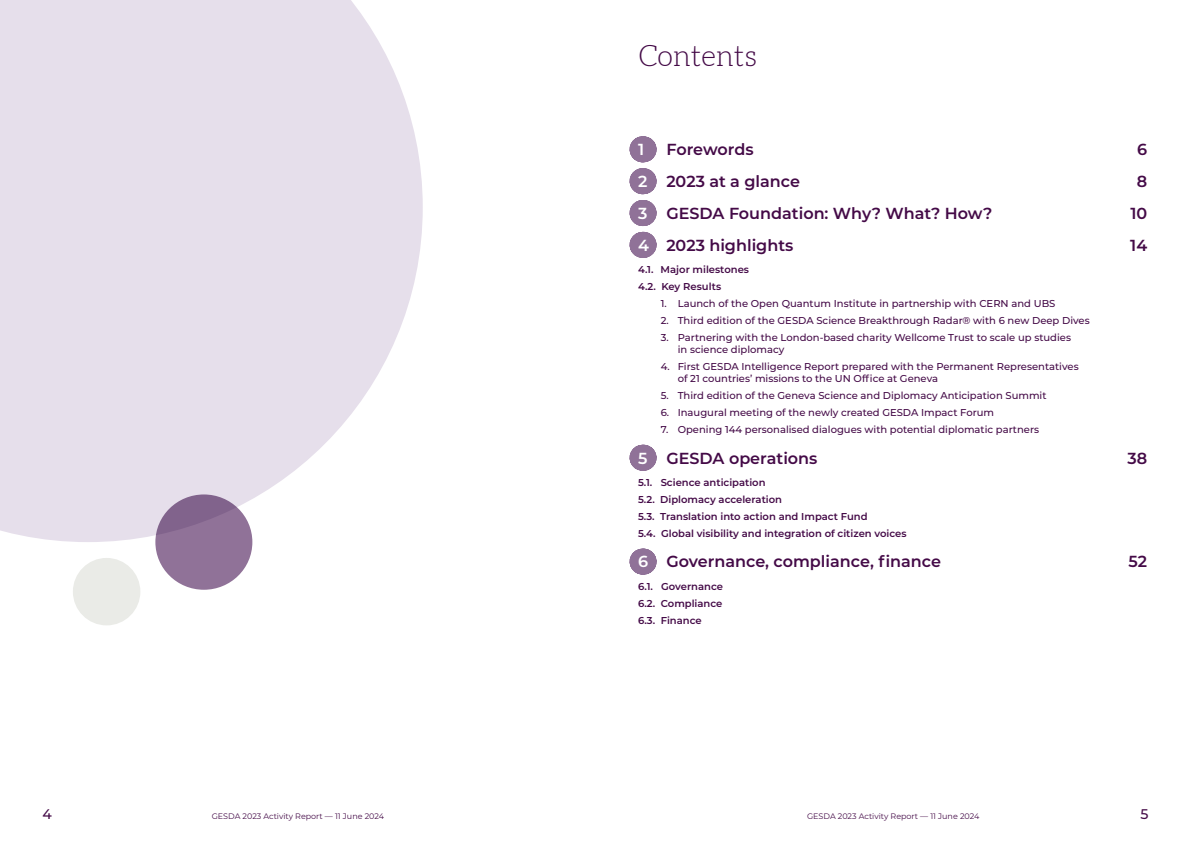
<style>
.page{position:relative;width:1191px;height:842px;background:#fff}
.page>*{position:absolute;margin:0;border:0;box-sizing:border-box;transform-origin:0 0}
.t1{font:300 29px "Aleo";color:#440a47}
.t2{font:600 16px "Montserrat";color:#440a47}
.t3{font:600 16px "Montserrat";color:#fff}
.t4{font:500 14px "Montserrat";color:#440a47}
.t5{font:500 10px/12px "Montserrat";color:#440a47}
.t6{font:600 10px/17px "Montserrat";color:#440a47}
.t7{font:8px "Montserrat";color:#440a47}
.s1{color:#fff}
</style>
<div class="page">
<div style="left:553px;top:44px;width:81px;height:81px;border:1px solid #fff;border-radius:50%"></div>
<svg style="left:0;top:0;width:423px;height:542px;background:#e9e2ed"></svg>
<div style="left:73px;top:558px;width:67px;height:67px;background:#eaebe7;border-radius:50%"></div>
<div style="left:155px;top:494px;width:97px;height:96px;background:linear-gradient(to right,#8d6f96,#8f7197);border-radius:50%"></div>
<svg style="left:642px;top:136px;width:1px;height:26px"></svg>
<svg style="left:642px;top:168px;width:1px;height:26px"></svg>
<svg style="left:642px;top:200px;width:1px;height:26px"></svg>
<svg style="left:642px;top:232px;width:1px;height:26px"></svg>
<svg style="left:642px;top:445px;width:1px;height:26px"></svg>
<svg style="left:642px;top:549px;width:1px;height:26px"></svg>
<h1 class="t1" style="left:639px;top:39px;width:119px">Contents</h1>
<h2 class="t3" style="left:638px;top:138px;width:8px">1</h2>
<h2 class="t2" style="left:666px;top:138px;width:89px">Forewords</h2>
<h2 class="t2" style="left:1137px;top:138px;width:12px">6</h2>
<h2 class="t2" style="left:638px;top:170px;width:163px"><span class="s1">2</span> 2023 at a glance</h2>
<h2 class="t2" style="left:1136px;top:170px;width:12px">8</h2>
<h2 class="t2" style="left:638px;top:202px;width:356px"><span class="s1">3</span> GESDA Foundation: Why? What? How?</h2>
<h2 class="t2" style="left:1130px;top:202px;width:18px">10</h2>
<h2 class="t2" style="left:638px;top:234px;width:157px"><span class="s1">4</span> 2023 highlights</h2>
<h2 class="t2" style="left:1130px;top:234px;width:18px">14</h2>
<p class="t6" style="left:638px;top:261px;width:113px">4.1. Major milestones<br>4.2. Key Results</p>
<p class="t5" style="left:660px;top:297px;width:396px">1. Launch of the Open Quantum Institute in partnership with CERN and UBS</p>
<p class="t5" style="left:660px;top:314px;width:430px">2. Third edition of the GESDA Science Breakthrough Radar® with 6 new Deep Dives</p>
<p class="t5" style="left:677px;top:331px;width:395px;text-indent:-17px">3. Partnering with the London-based charity Wellcome Trust to scale up studies in science diplomacy</p>
<p class="t5" style="left:677px;top:360px;width:402px;text-indent:-17px">4. First GESDA Intelligence Report prepared with the Permanent Representatives of 21 countries’ missions to the UN Office at Geneva</p>
<p class="t5" style="left:660px;top:389px;width:387px">5. Third edition of the Geneva Science and Diplomacy Anticipation Summit</p>
<p class="t5" style="left:660px;top:406px;width:335px">6. Inaugural meeting of the newly created GESDA Impact Forum</p>
<p class="t5" style="left:660px;top:423px;width:380px">7. Opening 144 personalised dialogues with potential diplomatic partners</p>
<h2 class="t2" style="left:638px;top:446px;width:181px"><span class="s1">5</span> GESDA operations</h2>
<h2 class="t2" style="left:1127px;top:446px;width:21px">38</h2>
<p class="t6" style="left:638px;top:474px;width:270px">5.1. Science anticipation<br>5.2. Diplomacy acceleration<br>5.3. Translation into action and Impact Fund<br>5.4. Global visibility and integration of citizen voices</p>
<h2 class="t2" style="left:638px;top:550px;width:304px"><span class="s1">6</span> Governance, compliance, finance</h2>
<h2 class="t2" style="left:1128px;top:550px;width:20px">52</h2>
<p class="t6" style="left:638px;top:577px;width:86px;text-align:justify">6.1. Governance 6.2. Compliance 6.3. Finance</p>
<h3 class="t4" style="left:43px;top:804px;width:11px">4</h3>
<p class="t7" style="left:212px;top:811px;width:174px">GESDA 2023 Activity Report — 11 June 2024</p>
<p class="t7" style="left:807px;top:811px;width:174px">GESDA 2023 Activity Report — 11 June 2024</p>
<h3 class="t4" style="left:1140px;top:804px;width:10px">5</h3>
</div>
